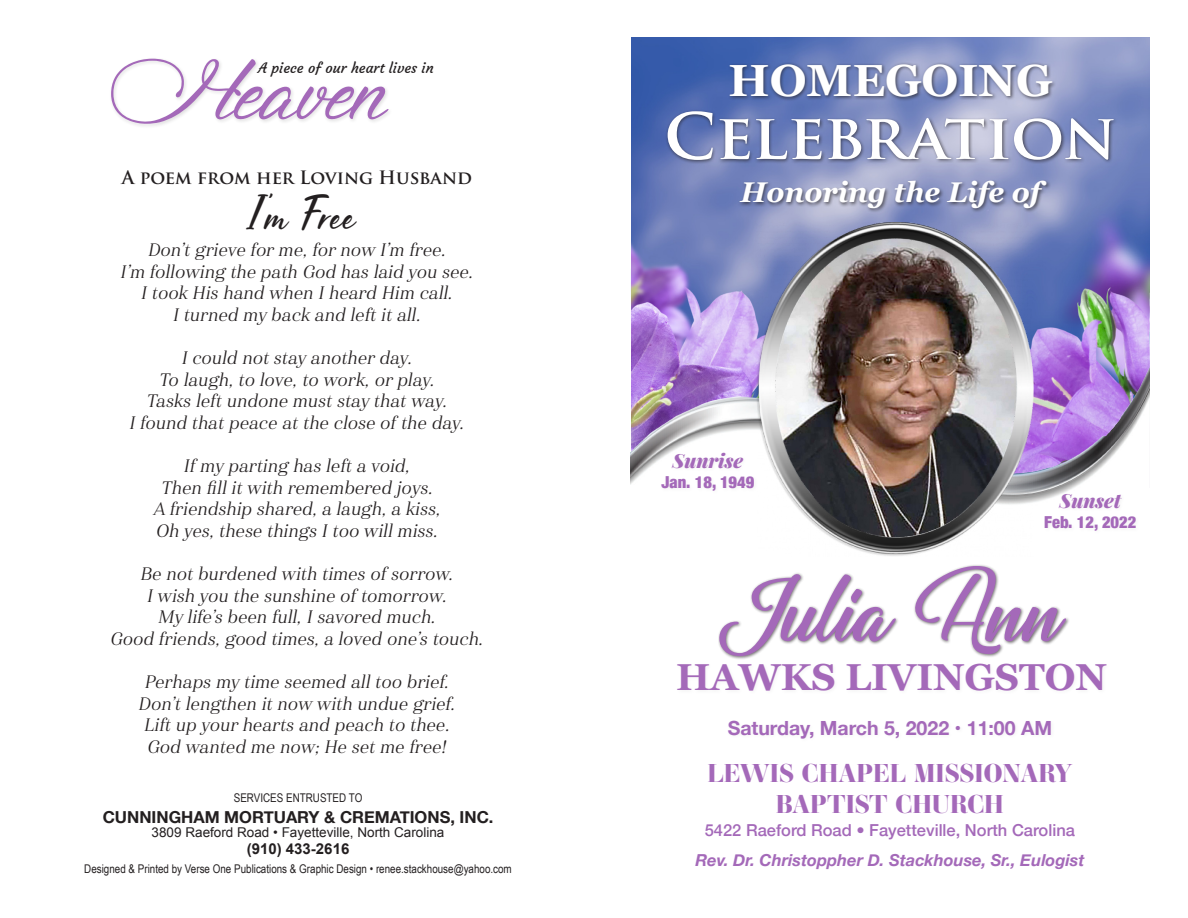
<style>
.page{position:relative;width:1188px;height:918px;background:#fff}
.page>*{position:absolute;margin:0;border:0;box-sizing:border-box;transform-origin:0 0}
.t1{font:81px "Umbrellia";color:#a469b9;scale:1.11 1}
.t2{font:78.15px "Signature of the Ancient";color:#a469b9;scale:1.11 1}
.t3{font:700 62.1px "Trajan Pro";letter-spacing:-.015em;color:#fff;scale:1.04 1}
.t4{font:700 45px "Georgia";color:#fff}
.t5{font:700 37.5px "Georgia";color:#a469b9}
.t6{font:italic 700 28.5px "Georgia";color:#fff}
.t7{font:28.5px "Rosseville";color:#231f20}
.t8{font:800 25.5px "Ambroise Std";color:#a469b9}
.t9{font:700 19.5px "Helvetica Neue";color:#a469b9}
.t10{font:italic 900 19.5px "Playfair Display";color:#a469b9}
.t11{font:18px "Haboro Nor Boo It";color:#231f20}
.t12{font:700 18px "Trajan Pro";color:#231f20}
.t13{font:italic 700 16.5px "Helvetica Neue";color:#a469b9}
.t14{font:500 16.5px "Helvetica Neue";color:#a469b9}
.t15{font:700 16.5px "Helvetica Neue";color:#231f20}
.t16{font:900 condensed 16.5px "Helvetica Neue";color:#a469b9}
.t17{font:700 15px "Arial";color:#231f20}
.t18{font:14.4px "Courgette";color:#231f20}
.t19{font:13.5px "Arial";color:#231f20}
.t20{font:12px "Arial Narrow";color:#231f20}
</style>
<div class="page">
<img style="left:632px;top:38px;width:517px;height:179px">
<img style="left:631px;top:217px;width:518px;height:275px">
<div style="left:659px;top:450px;width:100px;height:45px;background:#fdfdfd"></div>
<div style="left:109px;top:57px;width:284px;height:71px;background:#231f20;opacity:.15"></div>
<div style="left:718px;top:564px;width:352px;height:96px;background:#231f20;opacity:.65"></div>
<img style="left:748px;top:223px;width:299px;height:333px">
<div style="left:665px;top:62px;width:453px;height:151px;background:#231f20;opacity:.65"></div>
<p class="t2" style="left:109px;top:46px;width:251px">Heaven</p>
<p class="t18" style="left:258px;top:59px;width:177px">A piece of our heart lives in</p>
<p class="t12" style="left:122px;top:166px;width:352px">A poem from her Loving Husband</p>
<p class="t7" style="left:250px;top:202px;width:107px">I’m Free</p>
<p class="t11" style="left:148px;top:238px;width:299px">Don’t grieve for me, for now I’m free.</p>
<p class="t11" style="left:121px;top:260px;width:354px">I’m following the path God has laid you see.</p>
<p class="t11" style="left:141px;top:282px;width:313px">I took His hand when I heard Him call.</p>
<p class="t11" style="left:173px;top:303px;width:249px">I turned my back and left it all.</p>
<p class="t11" style="left:182px;top:346px;width:232px">I could not stay another day.</p>
<p class="t11" style="left:159px;top:368px;width:277px">To laugh, to love, to work, or play.</p>
<p class="t11" style="left:147px;top:390px;width:302px">Tasks left undone must stay that way.</p>
<p class="t11" style="left:129px;top:411px;width:337px">I found that peace at the close of the day.</p>
<p class="t11" style="left:184px;top:454px;width:228px">If my parting has left a void,</p>
<p class="t11" style="left:161px;top:476px;width:273px">Then fill it with remembered joys.</p>
<p class="t11" style="left:153px;top:498px;width:289px">A friendship shared, a laugh, a kiss,</p>
<p class="t11" style="left:156px;top:519px;width:283px">Oh yes, these things I too will miss.</p>
<p class="t11" style="left:140px;top:562px;width:315px">Be not burdened with times of sorrow.</p>
<p class="t11" style="left:147px;top:584px;width:301px">I wish you the sunshine of tomorrow.</p>
<p class="t11" style="left:158px;top:606px;width:279px">My life’s been full, I savored much.</p>
<p class="t11" style="left:111px;top:627px;width:374px">Good friends, good times, a loved one’s touch.</p>
<p class="t11" style="left:145px;top:670px;width:306px">Perhaps my time seemed all too brief.</p>
<p class="t11" style="left:139px;top:692px;width:318px">Don’t lengthen it now with undue grief.</p>
<p class="t11" style="left:144px;top:714px;width:307px">Lift up your hearts and peach to thee.</p>
<p class="t11" style="left:147px;top:735px;width:301px">God wanted me now; He set me free!</p>
<p class="t20" style="left:234px;top:789px;width:130px">SERVICES ENTRUSTED TO</p>
<p class="t15" style="left:103px;top:804px;width:392px">CUNNINGHAM MORTUARY &amp; CREMATIONS, INC.</p>
<p class="t19" style="left:152px;top:824px;width:294px">3809 Raeford Road • Fayetteville, North Carolina</p>
<p class="t17" style="left:247px;top:839px;width:104px">(910) 433-2616</p>
<p class="t20" style="left:84px;top:860px;width:429px">Designed &amp; Printed by Verse One Publications &amp; Graphic Design • renee.stackhouse@yahoo.com</p>
<p class="t4" style="left:729px;top:46px;width:325px">HOMEGOING</p>
<p class="t3" style="left:664px;top:98px;width:437px">Celebration</p>
<p class="t6" style="left:741px;top:171px;width:302px">Honoring the Life of</p>
<p class="t10" style="left:673px;top:447px;width:72px">Sunrise</p>
<p class="t16" style="left:662px;top:469px;width:94px">Jan. 18, 1949</p>
<p class="t10" style="left:1060px;top:487px;width:63px">Sunset</p>
<p class="t16" style="left:1044px;top:509px;width:94px">Feb. 12, 2022</p>
<p class="t1" style="left:719px;top:549px;width:311px">Julia Ann</p>
<p class="t5" style="left:676px;top:649px;width:433px">HAWKS LIVINGSTON</p>
<p class="t9" style="left:728px;top:713px;width:326px">Saturday, March 5, 2022 • 11:00 AM</p>
<p class="t8" style="left:707px;top:757px;width:367px">LEWIS CHAPEL MISSIONARY</p>
<p class="t8" style="left:776px;top:788px;width:229px">BAPTIST CHURCH</p>
<p class="t14" style="left:705px;top:817px;width:372px">5422 Raeford Road • Fayetteville, North Carolina</p>
<p class="t13" style="left:695px;top:847px;width:391px">Rev. Dr. Christoppher D. Stackhouse, Sr., Eulogist</p>
</div>
